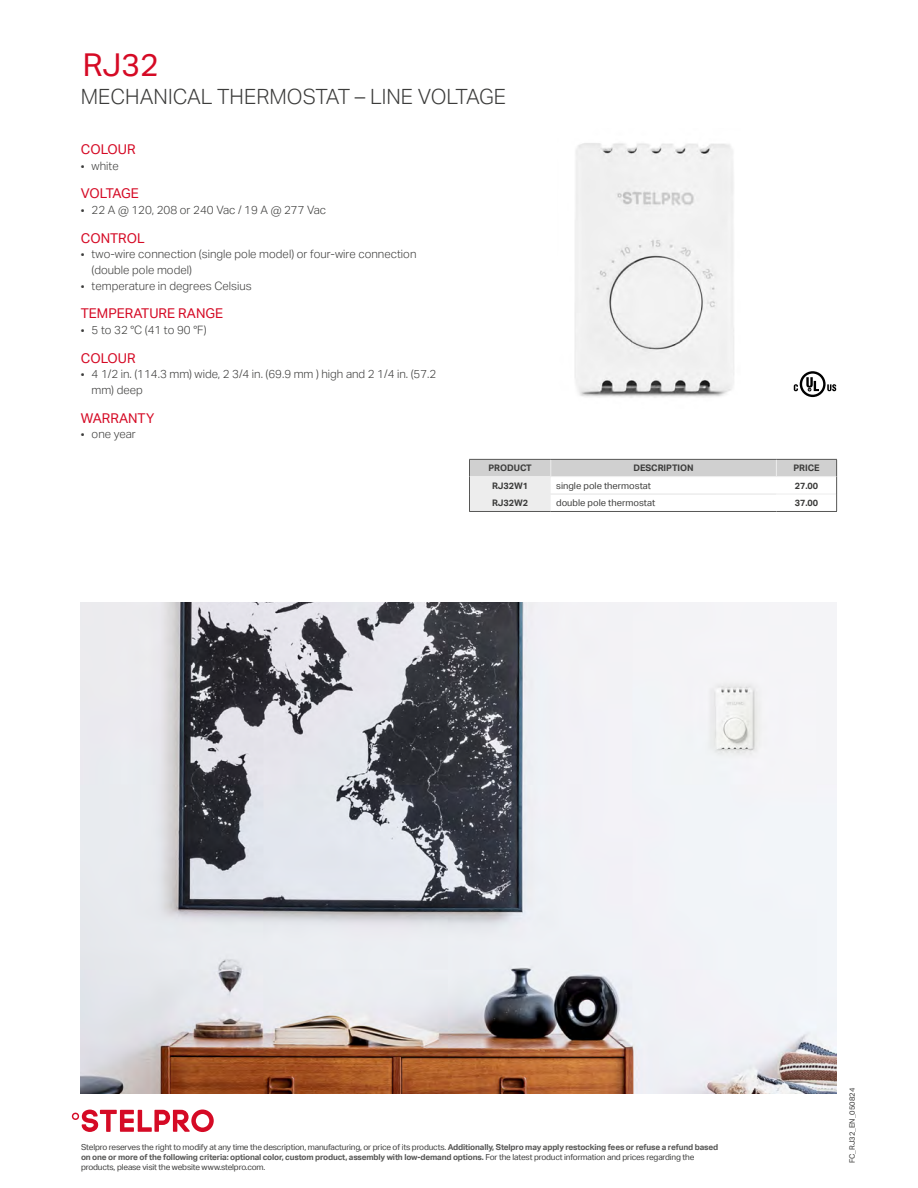
<style>
.page{position:relative;width:918px;height:1188px;background:#fff}
.page>*{position:absolute;margin:0;border:0;box-sizing:border-box;transform-origin:0 0}
.t1{font:31.5px "Aktiv Grotesk";color:#d50a25}
.t2{font:300 21px "Aktiv Grotesk";color:#3c3c3b}
.t3{font:13.5px "Aktiv Grotesk";color:#d50a25}
.t4{font:13.5px "Aktiv Grotesk";letter-spacing:-.035em;color:#d50a25}
.t5{font:300 11.55px/15.8px "Aktiv Grotesk";color:#3c3c3b}
.t6{font:9.3px "Aktiv Grotesk";color:#3c3c3b}
.t7{font:700 9px "Aktiv Grotesk";color:#3c3c3b}
.t8{font:8.25px/9.9px "Aktiv Grotesk";letter-spacing:-.02em;color:#3c3c3b}
.t9{font:7.5px "Aktiv Grotesk";color:#3c3c3b}
.s1{font-weight:700;color:#575756}
</style>
<div class="page">
<img style="left:81px;top:602px;width:756px;height:492px">
<svg style="left:469px;top:459px;width:368px;height:53px"></svg>
<hr style="left:470px;top:476px;width:81px;height:1px;background:#ededed">
<hr style="left:551px;top:476px;width:225px;height:1px;background:#ededed">
<hr style="left:776px;top:476px;width:60px;height:1px;background:#ededed">
<svg style="left:794px;top:371px;width:42px;height:26px"></svg>
<img style="left:575px;top:143px;width:159px;height:255px">
<svg style="left:72px;top:1110px;width:142px;height:22px"></svg>
<h1 class="t1" style="left:83px;top:47px;width:77px">RJ32</h1>
<h2 class="t2" style="left:81px;top:85px;width:427px">MECHANICAL THERMOSTAT – LINE VOLTAGE</h2>
<h3 class="t3" style="left:81px;top:142px;width:56px">COLOUR</h3>
<h3 class="t5" style="left:81px;top:158px;width:40px">• white</h3>
<h3 class="t4" style="left:81px;top:186px;width:60px">VOLTAGE</h3>
<h3 class="t5" style="left:81px;top:202px;width:247px">• 22 A @ 120, 208 or 240 Vac / 19 A @ 277 Vac</h3>
<h3 class="t3" style="left:81px;top:230px;width:65px">CONTROL</h3>
<h3 class="t5" style="left:92px;top:247px;width:326px;text-indent:-11px">• two-wire connection (single pole model) or four-wire connection (double pole model)</h3>
<h3 class="t5" style="left:81px;top:278px;width:172px">• temperature in degrees Celsius</h3>
<h3 class="t3" style="left:81px;top:306px;width:144px">TEMPERATURE RANGE</h3>
<h3 class="t5" style="left:81px;top:322px;width:127px">• 5 to 32 °C (41 to 90 °F)</h3>
<h3 class="t3" style="left:81px;top:350px;width:56px">COLOUR</h3>
<h3 class="t5" style="left:92px;top:367px;width:346px;text-indent:-11px">• 4 1/2 in. (114.3 mm) wide, 2 3/4 in. (69.9 mm ) high and 2 1/4 in. (57.2 mm) deep</h3>
<h3 class="t3" style="left:81px;top:410px;width:75px">WARRANTY</h3>
<h3 class="t5" style="left:81px;top:427px;width:57px">• one year</h3>
<p class="t7" style="left:489px;top:463px;width:45px">PRODUCT</p>
<p class="t7" style="left:633px;top:463px;width:62px">DESCRIPTION</p>
<p class="t7" style="left:793px;top:463px;width:28px">PRICE</p>
<p class="t7" style="left:492px;top:480px;width:38px">RJ32W1</p>
<p class="t6" style="left:556px;top:480px;width:96px">single pole thermostat</p>
<p class="t7" style="left:795px;top:480px;width:25px">27.00</p>
<p class="t7" style="left:492px;top:498px;width:38px">RJ32W2</p>
<p class="t6" style="left:556px;top:497px;width:101px">double pole thermostat</p>
<p class="t7" style="left:795px;top:498px;width:25px">37.00</p>
<p class="t8" style="left:81px;top:1143px;width:639px">Stelpro reserves the right to modify at any time the description, manufacturing, or price of its products. <span class="s1">Additionally, Stelpro may apply restocking fees or refuse a refund based on one or more of the following criteria: optional color, custom product, assembly with low-demand options.</span> For the latest product information and prices regarding the products, please visit the website www.stelpro.com.</p>
<p class="t9" style="left:848px;top:1163px;width:77px;rotate:-90deg">FC_RJ32_EN_050824</p>
</div>
